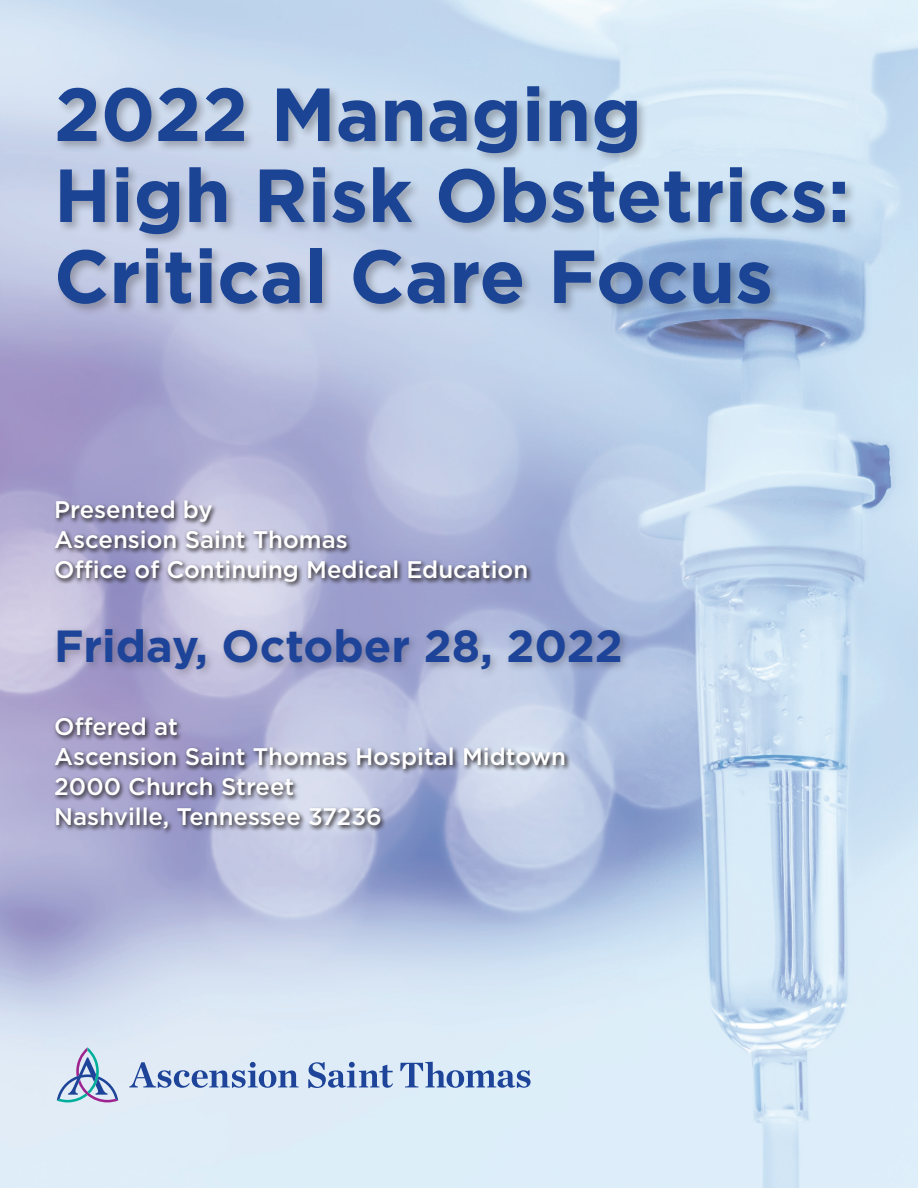
<style>
.page{position:relative;width:918px;height:1188px;background:#fff}
.page>*{position:absolute;margin:0;border:0;box-sizing:border-box;transform-origin:0 0}
.t1{font:700 75px/81px "Gotham";color:#1b4495}
.t2{font:700 45px "Gotham";color:#1e4499}
.t3{font:500 24px/30px "Gotham";color:#fff}
</style>
<div class="page">
<img style="left:0;top:0;width:918px;height:1188px">
<div style="left:55px;top:83px;width:802px;height:234px;background:#231f20;opacity:.3"></div>
<svg style="left:53px;top:498px;width:518px;height:337px;background:#a6a9c8"></svg>
<svg style="left:400px;top:1062px;width:131px;height:26px;background:#9bb3d7"></svg>
<svg style="left:57px;top:1047px;width:61px;height:55px;background:#b3c3dd"></svg>
<svg style="left:129px;top:1062px;width:170px;height:26px;background:#a4b7d9"></svg>
<svg style="left:308px;top:1062px;width:85px;height:26px;background:#98afd5"></svg>
<div style="left:52px;top:624px;width:579px;height:56px;background:#231f20;opacity:.3"></div>
<h1 class="t1" style="left:54px;top:73px;width:797px">2022 Managing<br>High Risk Obstetrics:<br>Critical Care Focus</h1>
<p class="t3" style="left:54px;top:494px;width:476px">Presented by<br>Ascension Saint Thomas<br>Office of Continuing Medical Education</p>
<h2 class="t2" style="left:54px;top:617px;width:570px">Friday, October 28, 2022</h2>
<p class="t3" style="left:54px;top:711px;width:513px">Offered at<br>Ascension Saint Thomas Hospital Midtown<br>2000 Church Street<br>Nashville, Tennessee 37236</p>
</div>
